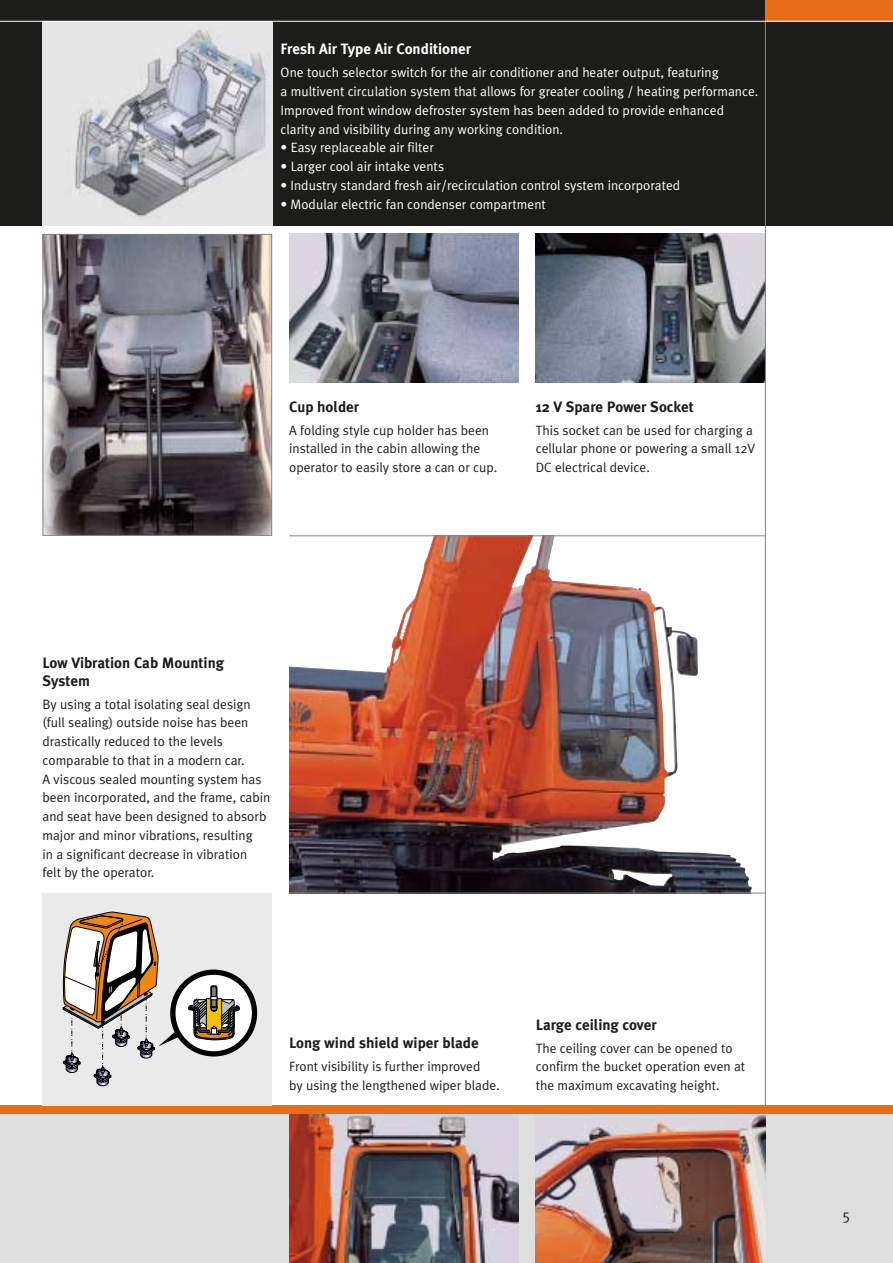
<style>
.page{position:relative;width:893px;height:1263px;background:#fff}
.page>*{position:absolute;margin:0;border:0;box-sizing:border-box;transform-origin:0 0}
.t1{font:700 15px/17.2px "Meta Plus";color:#1c1c1a}
.t2{font:700 15px "Meta Plus";color:#fff}
.t3{font:15px "Meta Plus Normal";color:#1c1c1a}
.t4{font:13.5px/18.8px "Meta Plus Normal";color:#1c1c1a}
.t5{font:13.5px/18.8px "Meta Plus Normal";color:#fff}
</style>
<div class="page">
<img style="left:289px;top:536px;width:476px;height:357px">
<img style="left:536px;top:234px;width:229px;height:149px">
<div style="left:0;top:1114px;width:893px;height:149px;background:#dededf"></div>
<div style="left:0;top:1106px;width:893px;height:8px;background:#e86d17"></div>
<div style="left:0;top:0;width:893px;height:225px;background:#1c1c1a"></div>
<div style="left:765px;top:0;width:128px;height:21px;background:#e86d17"></div>
<hr style="left:765px;top:0;width:1px;height:1263px;background:#868687">
<img style="left:536px;top:1114px;width:229px;height:149px">
<img style="left:289px;top:1114px;width:230px;height:149px">
<hr style="left:289px;top:893px;width:476px;height:1px;background:#868687">
<hr style="left:289px;top:535px;width:476px;height:1px;background:#868687">
<img style="left:43px;top:22px;width:229px;height:203px">
<hr style="left:0;top:21px;width:893px;height:1px;background:#fff">
<img style="left:289px;top:234px;width:230px;height:149px">
<img style="left:45px;top:236px;width:225px;height:298px">
<div style="left:43px;top:234px;width:229px;height:302px;border:1px solid #868687"></div>
<div style="left:43px;top:893px;width:229px;height:213px;background:#eaeaea"></div>
<svg style="left:62px;top:912px;width:118px;height:174px"></svg>
<svg style="left:170px;top:969px;width:88px;height:88px;background:#929292"></svg>
<svg style="left:188px;top:985px;width:52px;height:55px;background:#a0957b"></svg>
<p class="t2" style="left:281px;top:44px;width:192px">Fresh Air Type Air Conditioner</p>
<p class="t5" style="left:281px;top:65px;width:479px">One touch selector switch for the air conditioner and heater output, featuring<br>a multivent circulation system that allows for greater cooling / heating performance.<br>Improved front window defroster system has been added to provide enhanced clarity and visibility during any working condition.</p>
<p class="t5" style="left:281px;top:140px;width:155px">• Easy replaceable air filter</p>
<p class="t5" style="left:281px;top:158px;width:165px">• Larger cool air intake vents</p>
<p class="t5" style="left:281px;top:177px;width:401px">• Industry standard fresh air/recirculation control system incorporated</p>
<p class="t5" style="left:281px;top:196px;width:267px">• Modular electric fan condenser compartment</p>
<p class="t1" style="left:289px;top:399px;width:72px">Cup holder</p>
<p class="t4" style="left:289px;top:422px;width:210px">A folding style cup holder has been installed in the cabin allowing the operator to easily store a can or cup.</p>
<p class="t1" style="left:536px;top:399px;width:160px">12 V Spare Power Socket</p>
<p class="t4" style="left:536px;top:422px;width:221px">This socket can be used for charging a cellular phone or powering a small 12V<br>DC electrical device.</p>
<p class="t1" style="left:43px;top:656px;width:183px">Low Vibration Cab Mounting<br>System</p>
<p class="t4" style="left:43px;top:696px;width:229px">By using a total isolating seal design (full sealing) outside noise has been drastically reduced to the levels comparable to that in a modern car.<br>A viscous sealed mounting system has been incorporated, and the frame, cabin and seat have been designed to absorb major and minor vibrations, resulting<br>in a significant decrease in vibration<br>felt by the operator.</p>
<p class="t1" style="left:289px;top:1036px;width:191px">Long wind shield wiper blade</p>
<p class="t4" style="left:289px;top:1059px;width:212px">Front visibility is further improved<br>by using the lengthened wiper blade.</p>
<p class="t1" style="left:536px;top:1017px;width:122px">Large ceiling cover</p>
<p class="t4" style="left:536px;top:1040px;width:211px">The ceiling cover can be opened to confirm the bucket operation even at the maximum excavating height.</p>
<p class="t3" style="left:842px;top:1209px;width:10px">5</p>
</div>
